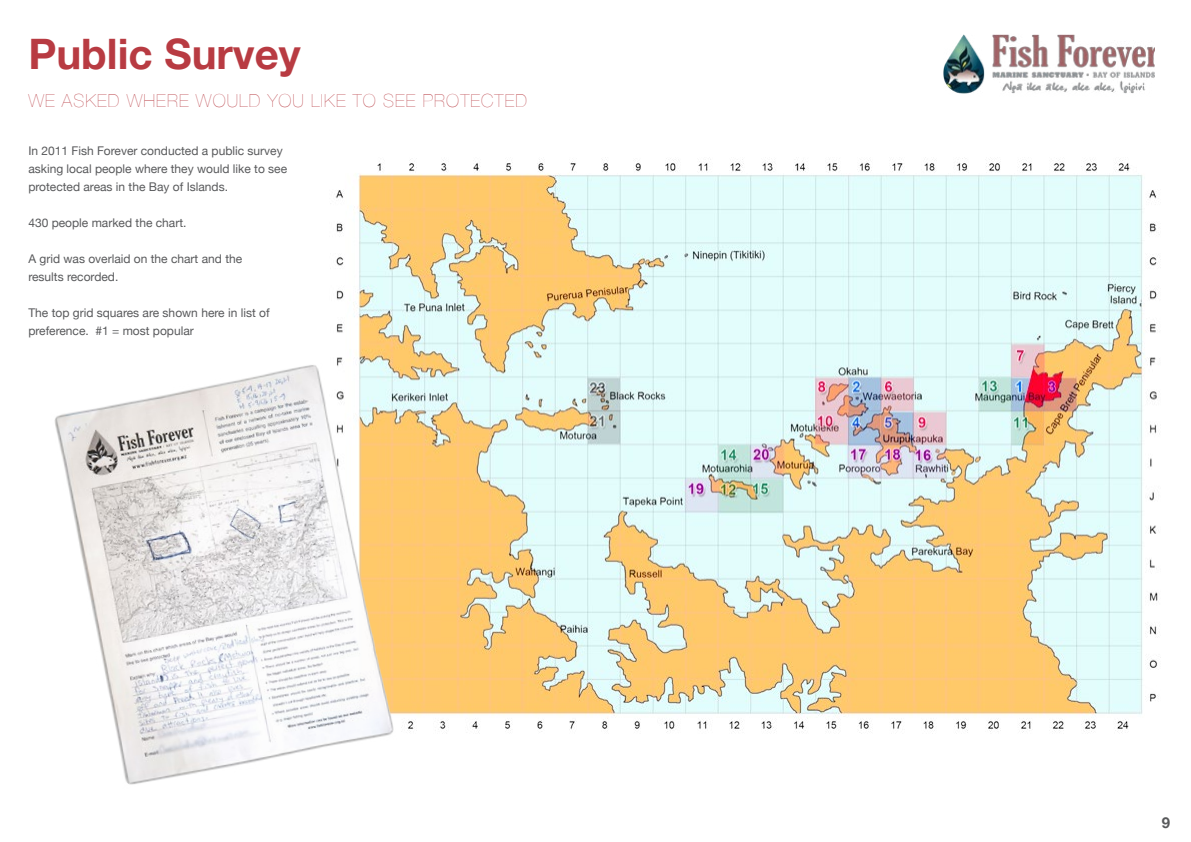
<style>
.page{position:relative;width:1191px;height:842px;background:#fff}
.page>*{position:absolute;margin:0;border:0;box-sizing:border-box;transform-origin:0 0}
.t1{font:700 42px "Helvetica Neue";color:#b83b42}
.t2{font:200 18px "Helvetica Neue";letter-spacing:.06em;color:#b83b42}
.t3{font:700 15px "Helvetica Neue";color:#58595b}
.t4{font:12px/18px "Helvetica Neue";color:#58595b}
</style>
<div class="page">
<img style="left:943px;top:34px;width:212px;height:60px">
<img style="left:336px;top:158px;width:825px;height:576px">
<img style="left:54px;top:353px;width:350px;height:432px">
<h1 class="t1" style="left:28px;top:21px;width:274px">Public Survey</h1>
<h2 class="t2" style="left:28px;top:87px;width:128px">WE ASKED WHERE</h2>
<h2 class="t2" style="left:196px;top:87px;width:14px">WOULD</h2>
<h2 class="t2" style="left:268px;top:87px;width:53px">YOU LIKE</h2>
<h2 class="t2" style="left:353px;top:87px;width:42px">TO SEE</h2>
<h2 class="t2" style="left:423px;top:87px;width:13px">PROTECTED</h2>
<p class="t4" style="left:28px;top:143px;width:260px">In 2011 Fish Forever conducted a public survey asking local people where they would like to see protected areas in the Bay of Islands.</p>
<p class="t4" style="left:28px;top:215px;width:160px">430 people marked the chart.</p>
<p class="t4" style="left:28px;top:251px;width:215px">A grid was overlaid on the chart and the results recorded.</p>
<p class="t4" style="left:28px;top:305px;width:243px">The top grid squares are shown here in list of preference. #1 = most popular</p>
<p class="t3" style="left:1161px;top:811px;width:10px">9</p>
</div>
